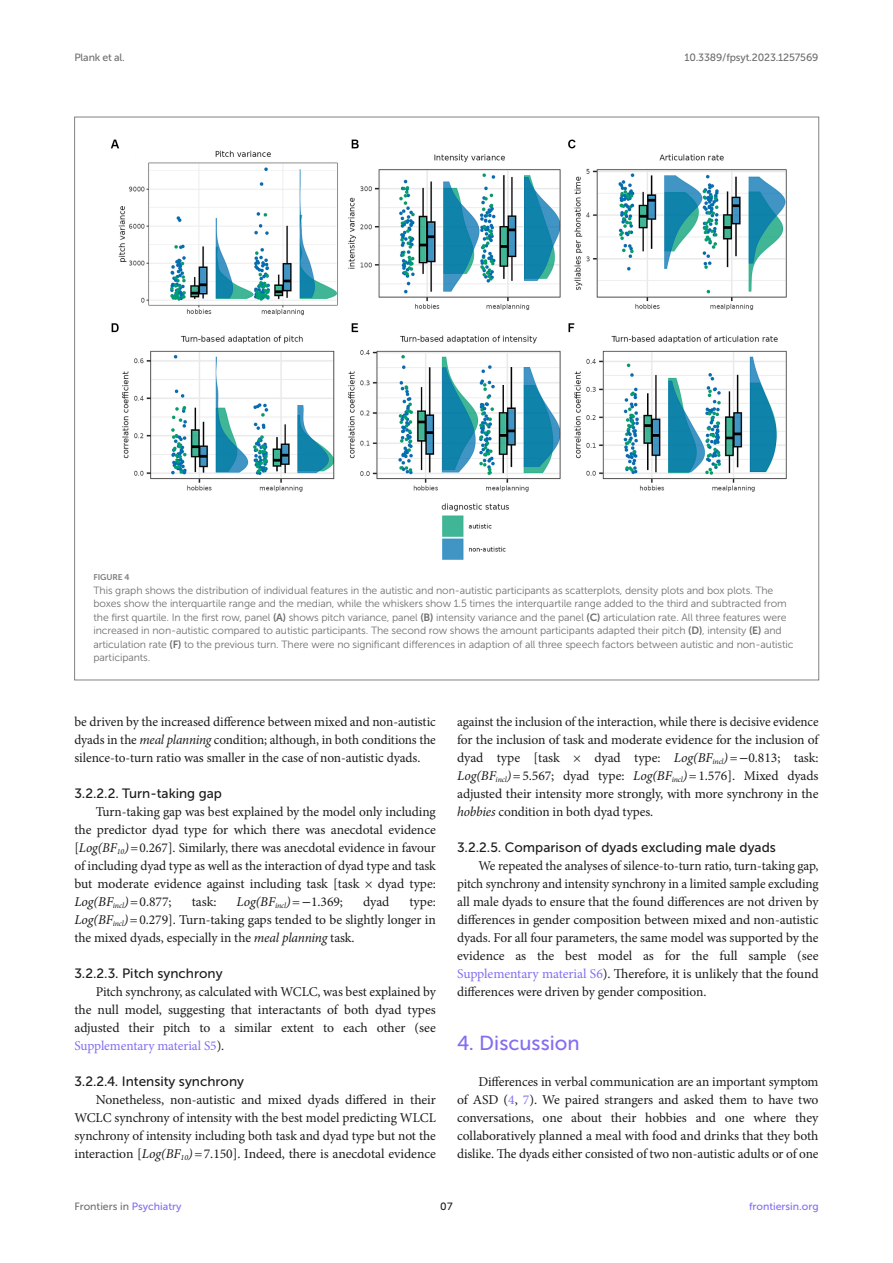
<style>
.page{position:relative;width:893px;height:1263px;background:#fff}
.page>*{position:absolute;margin:0;border:0;box-sizing:border-box;transform-origin:0 0}
.HEAD_1{font:20.25px "Museo Sans 500";color:#856df0}
.TEXT_FLUSH{font:13.5px/18px "Minion Pro";letter-spacing:-.005em;color:#1b1c1b;text-align:justify}
.HEAD_4{font:13.5px "Museo Sans 500";color:#1b1c1b}
.TEXT_FLUSH-2{font:italic 13.5px "Minion Pro";color:#1b1c1b}
.FIG_LEG{font:10.5px/13.5px "Museo Sans 300";letter-spacing:-.01em;color:#706f70}
.t1{font:10.5px "Museo Sans 500";letter-spacing:-.015em;color:#706f70}
.t2{font:10.5px "Museo Sans 500";color:#856df0}
.t3{font:10.5px "Museo Sans 500";color:#1b1c1b}
.FIG_HD{font:8.25px "Museo Sans 700";letter-spacing:-.01em;color:#7e7f7f}
.s1{font-family:"Museo Sans 700"}
.s2{font-style:italic}
.s3{font-style:normal}
.s4{font-family:"STIX General";font-style:normal}
.s5{color:#856df0}
.s6{font-family:"STIX General"}
</style>
<div class="page">
<img style="left:110px;top:139px;width:677px;height:421px">
<p class="t1" style="left:74px;top:51px;width:52px">Plank et al.</p>
<p class="t1" style="left:684px;top:51px;width:136px">10.3389/fpsyt.2023.1257569</p>
<p class="FIG_HD" style="left:94px;top:573px;width:37px">FIGURE 4</p>
<p class="FIG_LEG" style="left:94px;top:583px;width:702px">This graph shows the distribution of individual features in the autistic and non-autistic participants as scatterplots, density plots and box plots. The boxes show the interquartile range and the median, while the whiskers show 1.5 times the interquartile range added to the third and subtracted from the first quartile. In the first row, panel <span class="s1">(A)</span> shows pitch variance, panel <span class="s1">(B)</span> intensity variance and the panel <span class="s1">(C)</span> articulation rate. All three features were increased in non-autistic compared to autistic participants. The second row shows the amount participants adapted their pitch <span class="s1">(D)</span>, intensity <span class="s1">(E)</span> and articulation rate <span class="s1">(F)</span> to the previous turn. There were no significant differences in adaption of all three speech factors between autistic and non-autistic participants.</p>
<p class="TEXT_FLUSH" style="left:74px;top:713px;width:363px">be driven by the increased difference between mixed and non-autistic dyads in the <span class="s2">meal planning</span> condition; although, in both conditions the silence-to-turn ratio was smaller in the case of non-autistic dyads.</p>
<p class="HEAD_4" style="left:74px;top:786px;width:149px">3.2.2.2. Turn-taking gap</p>
<p class="TEXT_FLUSH" style="left:74px;top:803px;width:363px;text-indent:21px">Turn-taking gap was best explained by the model only including the predictor dyad type for which there was anecdotal evidence [<span class="s2">Log(BF</span><sub>10</sub><span class="s2">)</span>=0.267]. Similarly, there was anecdotal evidence in favour of including dyad type as well as the interaction of dyad type and task but moderate evidence against including task [task × dyad type:<br><span class="s2">Log(BF</span><sub>incl</sub><span class="s2">)</span>=0.877;</p>
<p class="TEXT_FLUSH" style="left:192px;top:893px;width:26px">task:</p>
<p class="TEXT_FLUSH-2" style="left:237px;top:892px;width:108px">Log(BF<sub>incl</sub>)<span class="s3">=</span><span class="s4">−</span><span class="s3">1.369;</span></p>
<p class="TEXT_FLUSH" style="left:363px;top:893px;width:28px">dyad</p>
<p class="TEXT_FLUSH" style="left:74px;top:893px;width:363px;text-indent:335px">type:<br><span class="s2">Log(BF</span><sub>incl</sub><span class="s2">)</span>=0.279]. Turn-taking gaps tended to be slightly longer in the mixed dyads, especially in the <span class="s2">meal planning</span> task.</p>
<p class="HEAD_4" style="left:74px;top:966px;width:150px">3.2.2.3. Pitch synchrony</p>
<p class="TEXT_FLUSH" style="left:74px;top:983px;width:363px;text-indent:21px">Pitch synchrony, as calculated with WCLC, was best explained by the null model, suggesting that interactants of both dyad types adjusted their pitch to a similar extent to each other (see <span class="s5">Supplementary material S5</span>).</p>
<p class="HEAD_4" style="left:74px;top:1074px;width:171px">3.2.2.4. Intensity synchrony</p>
<p class="TEXT_FLUSH" style="left:74px;top:1091px;width:363px;text-indent:21px">Nonetheless, non-autistic and mixed dyads differed in their WCLC synchrony of intensity with the best model predicting WLCL synchrony of intensity including both task and dyad type but not the interaction [<span class="s2">Log(BF</span><sub>10</sub><span class="s2">)</span>=7.150]. Indeed, there is anecdotal evidence</p>
<p class="TEXT_FLUSH" style="left:457px;top:713px;width:363px">against the inclusion of the interaction, while there is decisive evidence for the inclusion of task and moderate evidence for the inclusion of dyad type [task × dyad type: <span class="s2">Log(BF</span><sub>incl</sub><span class="s2">)</span>=<span class="s6">−</span>0.813; task:<br><span class="s2">Log(BF</span><sub>incl</sub><span class="s2">)</span>=5.567; dyad type: <span class="s2">Log(BF</span><sub>incl</sub><span class="s2">)</span>=1.576]. Mixed dyads adjusted their intensity more strongly, with more synchrony in the <span class="s2">hobbies</span> condition in both dyad types.</p>
<p class="HEAD_4" style="left:457px;top:840px;width:320px">3.2.2.5. Comparison of dyads excluding male dyads</p>
<p class="TEXT_FLUSH" style="left:457px;top:857px;width:363px;text-indent:21px">We repeated the analyses of silence-to-turn ratio, turn-taking gap, pitch synchrony and intensity synchrony in a limited sample excluding all male dyads to ensure that the found differences are not driven by differences in gender composition between mixed and non-autistic dyads. For all four parameters, the same model was supported by the evidence as the best model as for the full sample (see <span class="s5">Supplementary material S6</span>). Therefore, it is unlikely that the found differences were driven by gender composition.</p>
<p class="HEAD_1" style="left:457px;top:1032px;width:124px">4. Discussion</p>
<p class="TEXT_FLUSH" style="left:457px;top:1073px;width:363px;text-indent:21px">Differences in verbal communication are an important symptom of ASD (<span class="s5">4</span>, <span class="s5">7</span>). We paired strangers and asked them to have two conversations, one about their hobbies and one where they collaboratively planned a meal with food and drinks that they both dislike. The dyads either consisted of two non-autistic adults or of one</p>
<p class="t1" style="left:74px;top:1200px;width:109px">Frontiers in <span class="s5">Psychiatry</span></p>
<p class="t3" style="left:440px;top:1200px;width:14px">07</p>
<p class="t2" style="left:749px;top:1200px;width:71px">frontiersin.org</p>
</div>
